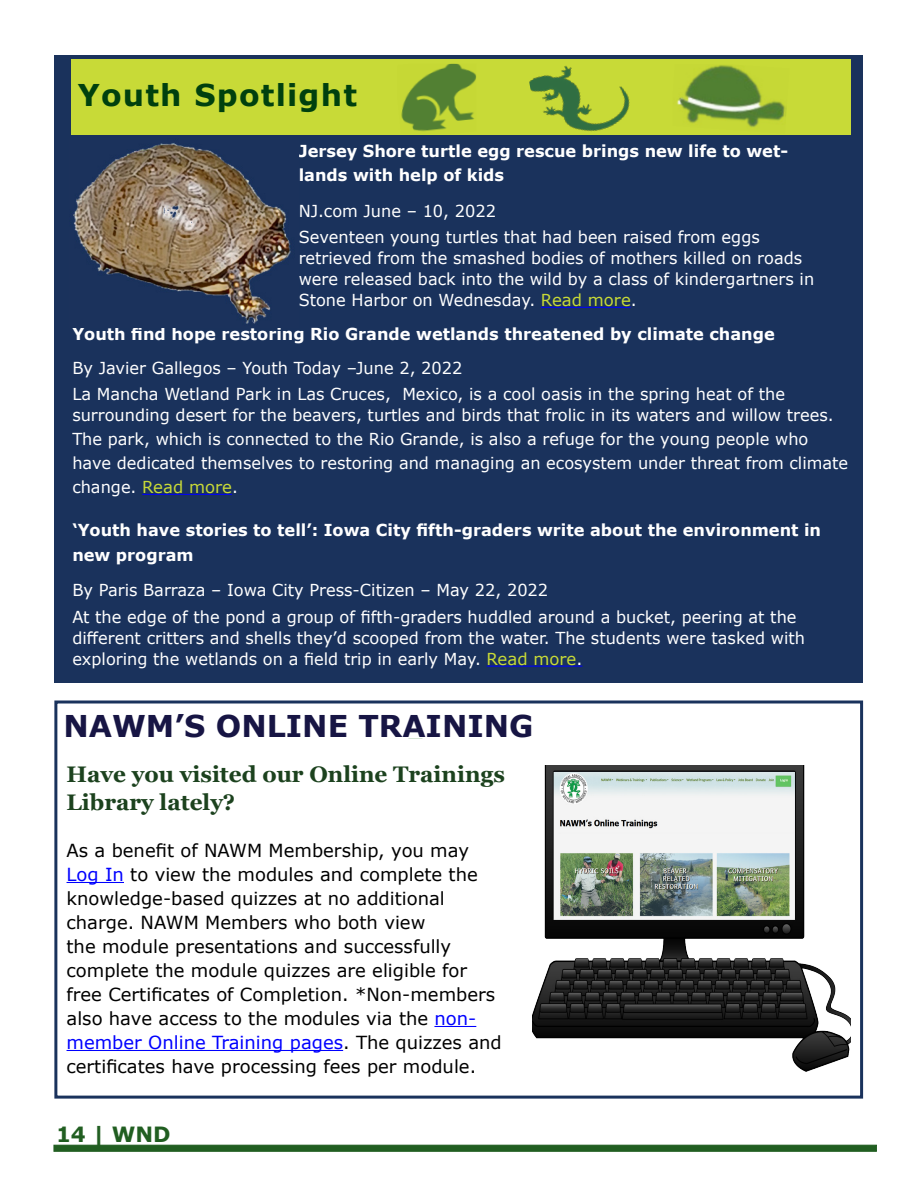
<style>
.page{position:relative;width:918px;height:1188px;background:#fff}
.page>*{position:absolute;margin:0;border:0;box-sizing:border-box;transform-origin:0 0}
.t1{font:700 30px "Verdana";color:#171544}
.t2{font:700 30px "Verdana";letter-spacing:.04em;color:#00400e}
.t3{font:700 22.5px/28.5px "Georgia";color:#1c421e}
.t4{font:700 21px "Verdana";color:#215e21}
.t5{font:18px/24px "Verdana";color:#000}
.t6{font:16.5px/26.2px "Verdana";color:#fff}
.t7{font:700 16.5px/24px "Verdana";color:#fff}
.s1{color:#c8da37}
.s2{color:#00f}
</style>
<div class="page">
<div style="left:53px;top:1145px;width:824px;height:7px;background:#215e21;border:1px solid #215e21"></div>
<div style="left:54px;top:55px;width:809px;height:628px;background:#1a325c"></div>
<div style="left:54px;top:701px;width:809px;height:398px;border:3px solid #1a325c"></div>
<div style="left:71px;top:60px;width:779px;height:75px;background:#c8da37"></div>
<hr style="left:541px;top:307px;width:90px;height:1px;background:#00f">
<hr style="left:67px;top:882px;width:57px;height:1px;background:#00f">
<hr style="left:434px;top:1026px;width:42px;height:1px;background:#00f">
<hr style="left:67px;top:1050px;width:276px;height:1px;background:#00f">
<img style="left:532px;top:765px;width:318px;height:306px">
<hr style="left:142px;top:494px;width:90px;height:1px;background:#00f">
<hr style="left:487px;top:666px;width:95px;height:1px;background:#00f">
<img style="left:528px;top:59px;width:116px;height:73px">
<img style="left:677px;top:65px;width:110px;height:62px">
<img style="left:401px;top:64px;width:75px;height:68px">
<img style="left:73px;top:143px;width:218px;height:181px">
<h1 class="t2" style="left:78px;top:74px;width:281px">Youth Spotlight</h1>
<p class="t7" style="left:299px;top:139px;width:491px">Jersey Shore turtle egg rescue brings new life to wet&shy;lands with help of kids</p>
<p class="t6" style="left:299px;top:197px;width:463px">NJ.com June – 10, 2022<br>Seventeen young turtles that had been raised from eggs</p>
<p class="t6" style="left:299px;top:247px;width:517px;line-height:21px">retrieved from the smashed bodies of mothers killed on roads were released back into the wild by a class of kindergartners in<br>Stone Harbor on Wednesday. <span class="s1">Read more</span>.</p>
<p class="t7" style="left:72px;top:322px;width:704px">Youth find hope restoring Rio Grande wetlands threatened by climate change</p>
<p class="t6" style="left:72px;top:354px;width:714px">By Javier Gallegos – Youth Today –June 2, 2022<br>La Mancha Wetland Park in Las Cruces, Mexico, is a cool oasis in the spring heat of the</p>
<p class="t6" style="left:72px;top:403px;width:777px;line-height:24px">surrounding desert for the beavers, turtles and birds that frolic in its waters and willow trees.<br>The park, which is connected to the Rio Grande, is also a refuge for the young people who have dedicated themselves to restoring and managing an ecosystem under threat from climate change. <span class="s1">Read more</span>.</p>
<p class="t7" style="left:72px;top:517px;width:750px;line-height:25.5px">‘Youth have stories to tell’: Iowa City fifth-graders write about the environment in new program</p>
<p class="t6" style="left:72px;top:577px;width:726px">By Paris Barraza – Iowa City Press-Citizen – May 22, 2022<br>At the edge of the pond a group of fifth-graders huddled around a bucket, peering at the</p>
<p class="t6" style="left:72px;top:627px;width:734px;line-height:21px">different critters and shells they’d scooped from the water. The students were tasked with exploring the wetlands on a field trip in early May. <span class="s1">Read more</span>.</p>
<h1 class="t1" style="left:63px;top:704px;width:472px">NAWM’S ONLINE TRAINING</h1>
<h2 class="t3" style="left:67px;top:760px;width:440px">Have you visited our Online Trainings<br>Library lately?</h2>
<p class="t5" style="left:67px;top:838px;width:437px">As a benefit of NAWM Membership, you may <span class="s2">Log In</span> to view the modules and complete the knowledge-based quizzes at no additional charge. NAWM Members who both view<br>the module presentations and successfully complete the module quizzes are eligible for free Certificates of Completion. *Non-members also have access to the modules via the <span class="s2">non&shy;member Online Training pages</span>. The quizzes and certificates have processing fees per module.</p>
<p class="t4" style="left:56px;top:1120px;width:116px">14 | WND</p>
</div>
